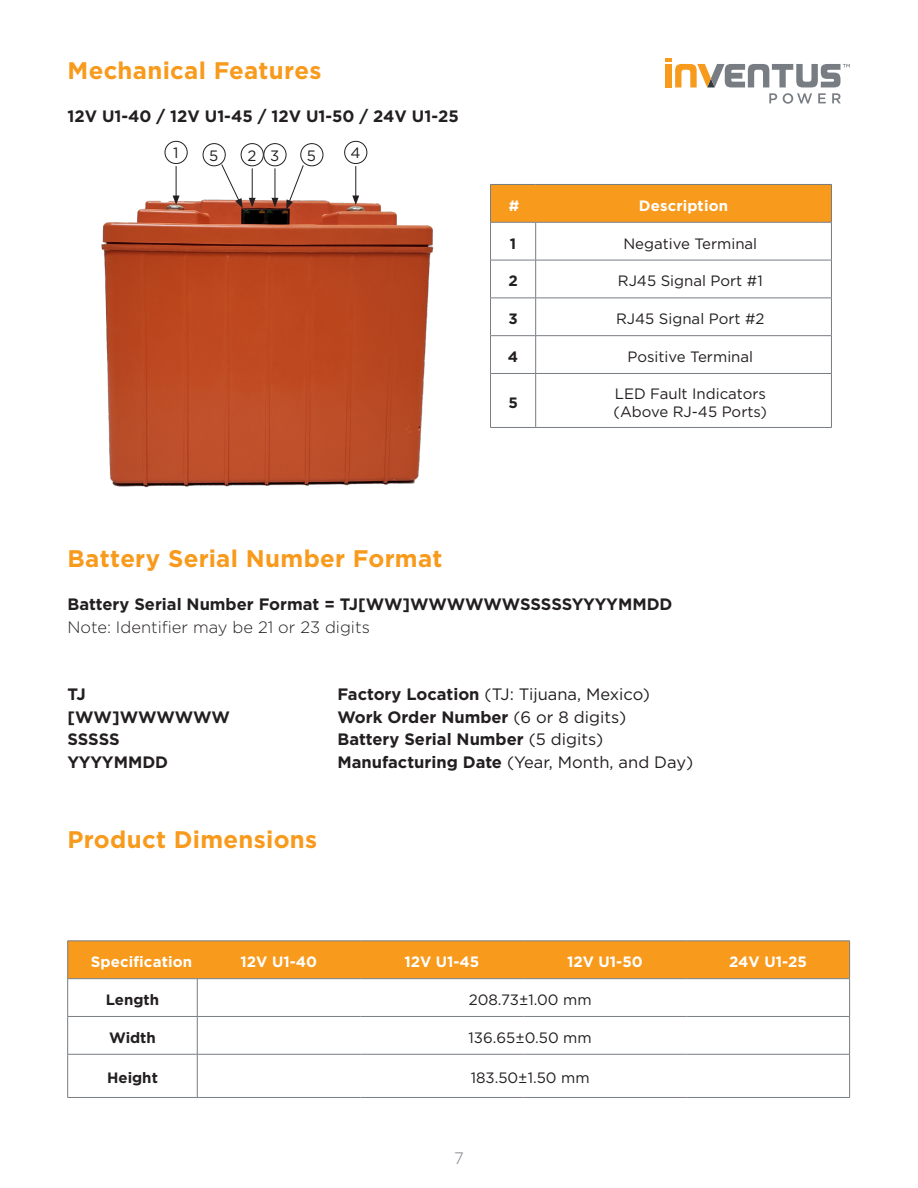
<style>
.page{position:relative;width:918px;height:1188px;background:#fff}
.page>*{position:absolute;margin:0;border:0;box-sizing:border-box;transform-origin:0 0}
.Headline{font:700 24px "Gotham";letter-spacing:.015em;color:#f89a1c}
.Copy_Text{font:700 16.5px "Gotham";color:#231f20}
.Copy_Text-2{font:16.5px "Gotham";color:#231f20}
.Headline-2{font:700 16.5px "Gotham";color:#231f20}
.Copy_Text-3{font:300 16.5px "Gotham";color:#231f20}
.t1{font:300 16.5px "Gotham";color:#787d83}
.Copy_Text-4{font:15px "Gotham";color:#231f20}
.t2{font:700 15px "Gotham";letter-spacing:.005em;color:#fff}
.t3{font:700 15px "Gotham";color:#231f20}
.s1{font-weight:700}
.s2{font-weight:400}
</style>
<div class="page">
<svg style="left:769px;top:93px;width:8px;height:10px"></svg>
<svg style="left:818px;top:93px;width:8px;height:10px"></svg>
<svg style="left:832px;top:93px;width:9px;height:10px"></svg>
<svg style="left:783px;top:93px;width:29px;height:11px"></svg>
<svg style="left:665px;top:58px;width:185px;height:29px"></svg>
<img style="left:101px;top:179px;width:333px;height:309px">
<hr style="left:355px;top:166px;width:1px;height:32px;background:#231f20">
<svg style="left:352px;top:196px;width:7px;height:9px"></svg>
<div style="left:344px;top:141px;width:23px;height:23px;border:1px solid #231f20;border-radius:50%"></div>
<div style="left:491px;top:185px;width:340px;height:37px;background:#f89a1c"></div>
<svg style="left:491px;top:223px;width:340px;height:204px"></svg>
<hr style="left:490px;top:222px;width:46px;height:1px;background:#787d83">
<hr style="left:536px;top:222px;width:296px;height:1px;background:#787d83">
<hr style="left:535px;top:222px;width:1px;height:38px;background:#787d83">
<hr style="left:490px;top:260px;width:46px;height:1px;background:#787d83">
<hr style="left:536px;top:260px;width:296px;height:1px;background:#787d83">
<hr style="left:535px;top:260px;width:1px;height:38px;background:#787d83">
<hr style="left:490px;top:298px;width:46px;height:1px;background:#787d83">
<hr style="left:536px;top:298px;width:296px;height:1px;background:#787d83">
<hr style="left:535px;top:298px;width:1px;height:37px;background:#787d83">
<hr style="left:490px;top:335px;width:46px;height:1px;background:#787d83">
<hr style="left:536px;top:335px;width:296px;height:1px;background:#787d83">
<hr style="left:535px;top:336px;width:1px;height:37px;background:#787d83">
<hr style="left:490px;top:373px;width:46px;height:1px;background:#787d83">
<hr style="left:536px;top:373px;width:296px;height:1px;background:#787d83">
<hr style="left:535px;top:374px;width:1px;height:53px;background:#787d83">
<hr style="left:490px;top:427px;width:46px;height:1px;background:#787d83">
<hr style="left:536px;top:427px;width:296px;height:1px;background:#787d83">
<hr style="left:490px;top:184px;width:46px;height:1px;background:#787d83">
<hr style="left:490px;top:185px;width:1px;height:37px;background:#787d83">
<hr style="left:536px;top:184px;width:296px;height:1px;background:#787d83">
<hr style="left:831px;top:185px;width:1px;height:37px;background:#787d83">
<hr style="left:490px;top:222px;width:1px;height:38px;background:#787d83">
<hr style="left:831px;top:222px;width:1px;height:38px;background:#787d83">
<hr style="left:490px;top:260px;width:1px;height:38px;background:#787d83">
<hr style="left:831px;top:260px;width:1px;height:38px;background:#787d83">
<hr style="left:490px;top:298px;width:1px;height:37px;background:#787d83">
<hr style="left:831px;top:298px;width:1px;height:37px;background:#787d83">
<hr style="left:490px;top:336px;width:1px;height:37px;background:#787d83">
<hr style="left:831px;top:336px;width:1px;height:37px;background:#787d83">
<hr style="left:490px;top:374px;width:1px;height:53px;background:#787d83">
<hr style="left:831px;top:374px;width:1px;height:53px;background:#787d83">
<div style="left:68px;top:942px;width:781px;height:36px;background:#f89a1c"></div>
<svg style="left:68px;top:979px;width:781px;height:118px"></svg>
<hr style="left:68px;top:978px;width:129px;height:1px;background:#787d83">
<hr style="left:67px;top:979px;width:1px;height:37px;background:#787d83">
<hr style="left:197px;top:978px;width:163px;height:1px;background:#787d83">
<hr style="left:197px;top:979px;width:1px;height:37px;background:#787d83">
<hr style="left:360px;top:978px;width:163px;height:1px;background:#787d83">
<hr style="left:523px;top:978px;width:164px;height:1px;background:#787d83">
<hr style="left:849px;top:979px;width:1px;height:37px;background:#787d83">
<hr style="left:68px;top:1016px;width:129px;height:1px;background:#787d83">
<hr style="left:67px;top:1017px;width:1px;height:37px;background:#787d83">
<hr style="left:197px;top:1016px;width:163px;height:1px;background:#787d83">
<hr style="left:197px;top:1017px;width:1px;height:37px;background:#787d83">
<hr style="left:360px;top:1016px;width:163px;height:1px;background:#787d83">
<hr style="left:523px;top:1016px;width:164px;height:1px;background:#787d83">
<hr style="left:687px;top:1016px;width:163px;height:1px;background:#787d83">
<hr style="left:849px;top:1017px;width:1px;height:37px;background:#787d83">
<hr style="left:68px;top:1054px;width:129px;height:1px;background:#787d83">
<hr style="left:67px;top:1054px;width:1px;height:43px;background:#787d83">
<hr style="left:197px;top:1054px;width:163px;height:1px;background:#787d83">
<hr style="left:197px;top:1054px;width:1px;height:43px;background:#787d83">
<hr style="left:360px;top:1054px;width:163px;height:1px;background:#787d83">
<hr style="left:523px;top:1054px;width:164px;height:1px;background:#787d83">
<hr style="left:687px;top:1054px;width:163px;height:1px;background:#787d83">
<hr style="left:849px;top:1054px;width:1px;height:43px;background:#787d83">
<hr style="left:68px;top:1097px;width:129px;height:1px;background:#787d83">
<hr style="left:197px;top:1097px;width:163px;height:1px;background:#787d83">
<hr style="left:360px;top:1097px;width:163px;height:1px;background:#787d83">
<hr style="left:523px;top:1097px;width:164px;height:1px;background:#787d83">
<hr style="left:687px;top:1097px;width:163px;height:1px;background:#787d83">
<hr style="left:68px;top:941px;width:129px;height:1px;background:#787d83">
<hr style="left:67px;top:941px;width:1px;height:37px;background:#787d83">
<hr style="left:197px;top:941px;width:163px;height:1px;background:#787d83">
<hr style="left:360px;top:941px;width:163px;height:1px;background:#787d83">
<hr style="left:523px;top:941px;width:164px;height:1px;background:#787d83">
<hr style="left:687px;top:941px;width:163px;height:1px;background:#787d83">
<hr style="left:849px;top:941px;width:1px;height:37px;background:#787d83">
<hr style="left:687px;top:978px;width:163px;height:1px;background:#787d83">
<hr style="left:176px;top:166px;width:1px;height:32px;background:#231f20">
<svg style="left:173px;top:196px;width:7px;height:9px"></svg>
<div style="left:165px;top:141px;width:22px;height:23px;border:1px solid #231f20;border-radius:50%"></div>
<hr style="left:252px;top:168px;width:1px;height:32px;background:#231f20">
<svg style="left:249px;top:198px;width:7px;height:9px"></svg>
<div style="left:241px;top:143px;width:23px;height:23px;border:1px solid #231f20;border-radius:50%"></div>
<hr style="left:275px;top:168px;width:1px;height:32px;background:#231f20">
<svg style="left:272px;top:198px;width:6px;height:9px"></svg>
<div style="left:264px;top:143px;width:22px;height:23px;border:1px solid #231f20;border-radius:50%"></div>
<svg style="left:221px;top:164px;width:22px;height:44px"></svg>
<div style="left:203px;top:143px;width:23px;height:23px;border:1px solid #231f20;border-radius:50%"></div>
<svg style="left:286px;top:165px;width:18px;height:45px"></svg>
<div style="left:300px;top:143px;width:23px;height:23px;border:1px solid #231f20;border-radius:50%"></div>
<p class="Headline" style="left:68px;top:55px;width:255px">Mechanical Features</p>
<p class="Headline-2" style="left:68px;top:105px;width:393px">12V U1-40 / 12V U1-45 / 12V U1-50 / 24V U1-25</p>
<p class="Copy_Text-4" style="left:173px;top:144px;width:7px">1</p>
<p class="Copy_Text-4" style="left:209px;top:146px;width:11px">5</p>
<p class="Copy_Text-4" style="left:247px;top:146px;width:10px">2</p>
<p class="Copy_Text-4" style="left:270px;top:146px;width:11px">3</p>
<p class="Copy_Text-4" style="left:307px;top:146px;width:11px">5</p>
<p class="Copy_Text-4" style="left:350px;top:144px;width:12px">4</p>
<p class="t2" style="left:509px;top:195px;width:12px">#</p>
<p class="t2" style="left:639px;top:195px;width:91px">Description</p>
<p class="t3" style="left:510px;top:233px;width:8px">1</p>
<p class="Copy_Text-4" style="left:623px;top:234px;width:135px">Negative Terminal</p>
<p class="t3" style="left:508px;top:271px;width:11px">2</p>
<p class="Copy_Text-4" style="left:618px;top:271px;width:146px">RJ45 Signal Port #1</p>
<p class="t3" style="left:508px;top:309px;width:11px">3</p>
<p class="Copy_Text-4" style="left:616px;top:309px;width:150px">RJ45 Signal Port #2</p>
<p class="t3" style="left:508px;top:347px;width:12px">4</p>
<p class="Copy_Text-4" style="left:628px;top:347px;width:127px">Positive Terminal</p>
<p class="t3" style="left:508px;top:393px;width:11px">5</p>
<p class="Copy_Text-4" style="left:615px;top:384px;width:153px">LED Fault Indicators</p>
<p class="Copy_Text-4" style="left:613px;top:402px;width:155px">(Above RJ-45 Ports)</p>
<p class="Headline" style="left:68px;top:543px;width:376px">Battery Serial Number Format</p>
<p class="Copy_Text" style="left:68px;top:593px;width:607px">Battery Serial Number Format = TJ[WW]WWWWWWSSSSSYYYYMMDD</p>
<p class="Copy_Text-3" style="left:68px;top:616px;width:304px">Note: Identifier may be 21 or 23 digits</p>
<p class="Copy_Text" style="left:68px;top:683px;width:20px">TJ</p>
<p class="Copy_Text-2" style="left:338px;top:684px;width:314px"><span class="s1">Factory Location</span> (TJ: Tijuana, Mexico)</p>
<p class="Copy_Text" style="left:68px;top:706px;width:164px">[WW]WWWWWW</p>
<p class="Copy_Text" style="left:338px;top:706px;width:290px">Work Order Number <span class="s2">(6 or 8 digits)</span></p>
<p class="Copy_Text" style="left:68px;top:728px;width:54px">SSSSS</p>
<p class="Copy_Text" style="left:338px;top:728px;width:267px">Battery Serial Number <span class="s2">(5 digits)</span></p>
<p class="Copy_Text" style="left:68px;top:751px;width:102px">YYYYMMDD</p>
<p class="Copy_Text-2" style="left:338px;top:751px;width:357px"><span class="s1">Manufacturing Date</span> (Year, Month, and Day)</p>
<p class="Headline" style="left:68px;top:823px;width:251px">Product Dimensions</p>
<p class="t2" style="left:91px;top:952px;width:103px">Specification</p>
<p class="t2" style="left:241px;top:952px;width:78px">12V U1-40</p>
<p class="t2" style="left:404px;top:952px;width:77px">12V U1-45</p>
<p class="t2" style="left:567px;top:952px;width:77px">12V U1-50</p>
<p class="t2" style="left:729px;top:952px;width:79px">24V U1-25</p>
<p class="t3" style="left:106px;top:990px;width:55px">Length</p>
<p class="Copy_Text-4" style="left:469px;top:990px;width:124px">208.73±1.00 mm</p>
<p class="t3" style="left:109px;top:1027px;width:48px">Width</p>
<p class="Copy_Text-4" style="left:469px;top:1028px;width:125px">136.65±0.50 mm</p>
<p class="t3" style="left:107px;top:1068px;width:52px">Height</p>
<p class="Copy_Text-4" style="left:471px;top:1068px;width:120px">183.50±1.50 mm</p>
<p class="t1" style="left:454px;top:1148px;width:11px">7</p>
</div>
